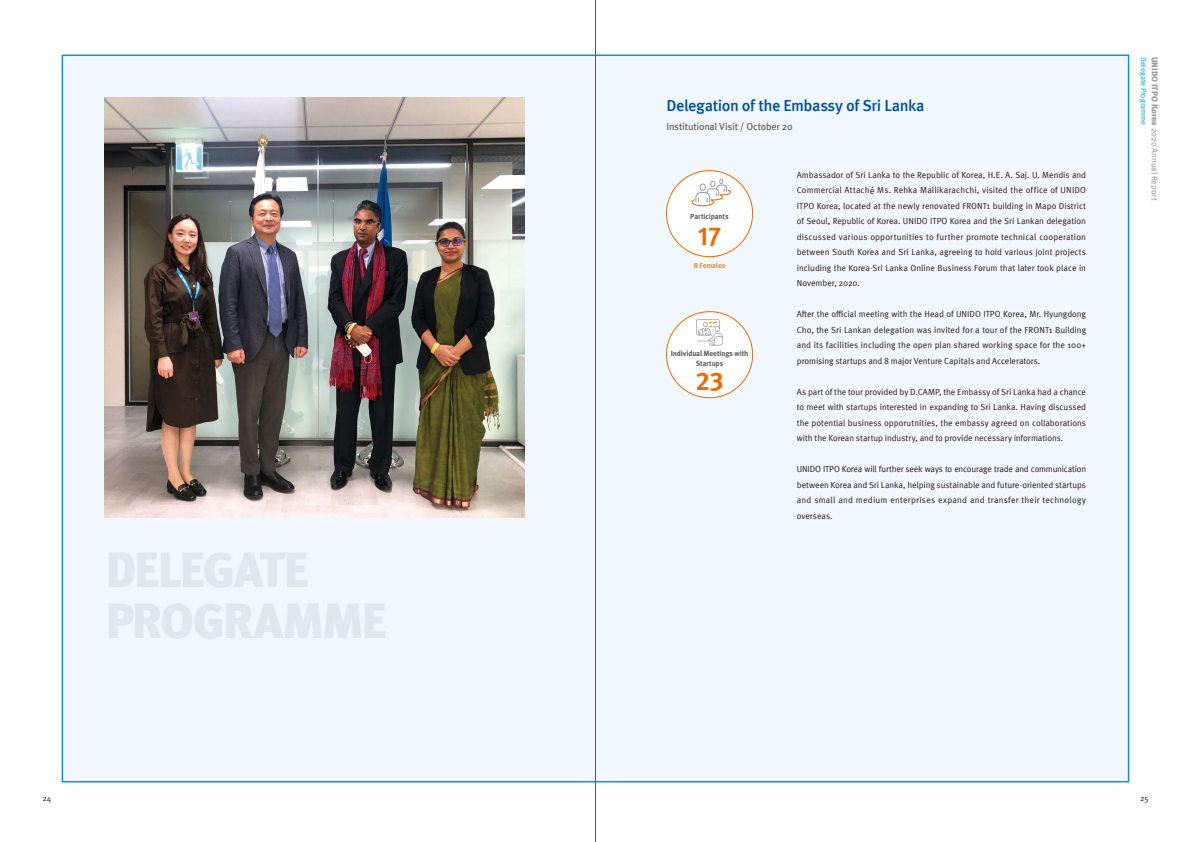
<style>
.page{position:relative;width:1191px;height:842px;background:#fff}
.page>*{position:absolute;margin:0;border:0;box-sizing:border-box;transform-origin:0 0}
.t1{font:700 25.7px "Meta Pro";color:#ed6a02}
.t2{font:500 16px "Meta Pro";letter-spacing:-.025em;color:#0050a4}
.t3{font:10px "Meta Pro";letter-spacing:-.015em;color:#595757}
.t4{font:8.8px/15.5px "Meta Pro";color:#221815;text-align:justify}
.t5{font:8.5px "Meta Pro";letter-spacing:-.005em;color:#9fa0a0}
.t6{font:8px "Meta Pro";color:#221815}
.t7{font:700 7.5px/9.5px "Meta Pro";letter-spacing:-.01em;color:#595757;text-align:center}
.t8{font:7.5px "Meta Pro";letter-spacing:.01em;color:#0095da}
.t9{font:700 7.5px "Meta Pro";letter-spacing:-.01em;color:#f18a3b}
.s1{font-family:"Source Han Sans"}
.s2{font-weight:900}
</style>
<div class="page">
<div style="left:595px;top:55px;width:534px;height:727px;background:#f0f7fd;border:2px solid #0095da"></div>
<div style="left:62px;top:55px;width:534px;height:727px;background:#f0f7fd;border:2px solid #0095da"></div>
<div style="left:666px;top:171px;width:86px;height:86px;background:#fff;border-radius:50%"></div>
<svg style="left:691px;top:179px;width:40px;height:27px"></svg>
<img style="left:105px;top:98px;width:419px;height:419px">
<div style="left:666px;top:312px;width:86px;height:86px;background:#fff;border-radius:50%"></div>
<svg style="left:696px;top:319px;width:27px;height:26px"></svg>
<hr style="left:595px;top:0;width:1px;height:842px;background:#595757">
<h2 class="t2" style="left:666px;top:93px;width:260px">Delegation of the Embassy of Sri Lanka</h2>
<p class="t3" style="left:666px;top:119px;width:128px">Institutional Visit / October 20</p>
<p class="t4" style="left:797px;top:167px;width:291px">Ambassador of Sri Lanka to the Republic of Korea, H.E. A. Saj. U. Mendis and Commercial Attach<span class="s1">é</span> Ms. Rehka Mallikarachchi, visited the office of UNIDO ITPO Korea, located at the newly renovated FRONT1 building in Mapo District of Seoul, Republic of Korea. UNIDO ITPO Korea and the Sri Lankan delegation discussed various opportunities to further promote technical cooperation between South Korea and Sri Lanka, agreeing to hold various joint projects including the Korea-Sri Lanka Online Business Forum that later took place in November, 2020.</p>
<p class="t4" style="left:797px;top:306px;width:291px">After the official meeting with the Head of UNIDO ITPO Korea, Mr. Hyungdong Cho, the Sri Lankan delegation was invited for a tour of the FRONT1 Building and its facilities including the open plan shared working space for the 100+ promising startups and 8 major Venture Capitals and Accelerators.</p>
<p class="t4" style="left:797px;top:383px;width:291px">As part of the tour provided by D.CAMP, the Embassy of Sri Lanka had a chance to meet with startups interested in expanding to Sri Lanka. Having discussed the potential business opporutnities, the embassy agreed on collaborations with the Korean startup industry, and to provide necessary informations.</p>
<p class="t4" style="left:797px;top:461px;width:291px">UNIDO ITPO Korea will further seek ways to encourage trade and communication between Korea and Sri Lanka, helping sustainable and future-oriented startups and small and medium enterprises expand and transfer their technology overseas.</p>
<p class="t7" style="left:690px;top:211px;width:40px">participants</p>
<h1 class="t1" style="left:698px;top:216px;width:25px">17</h1>
<p class="t9" style="left:693px;top:259px;width:33px">8 females</p>
<p class="t7" style="left:670px;top:348px;width:79px">Individual Meetings with<br>Startups</p>
<h1 class="t1" style="left:695px;top:361px;width:30px">23</h1>
<p class="t8" style="left:1149px;top:57px;width:70px;rotate:90deg">Delegate Programme</p>
<p class="t5" style="left:1161px;top:57px;width:145px;rotate:90deg"><span class="s2">UNIDO ITPO KOREA</span> 2020 Annual Report</p>
<p class="t6" style="left:42px;top:792px;width:10px">24</p>
<p class="t6" style="left:1140px;top:792px;width:10px">25</p>
</div>
